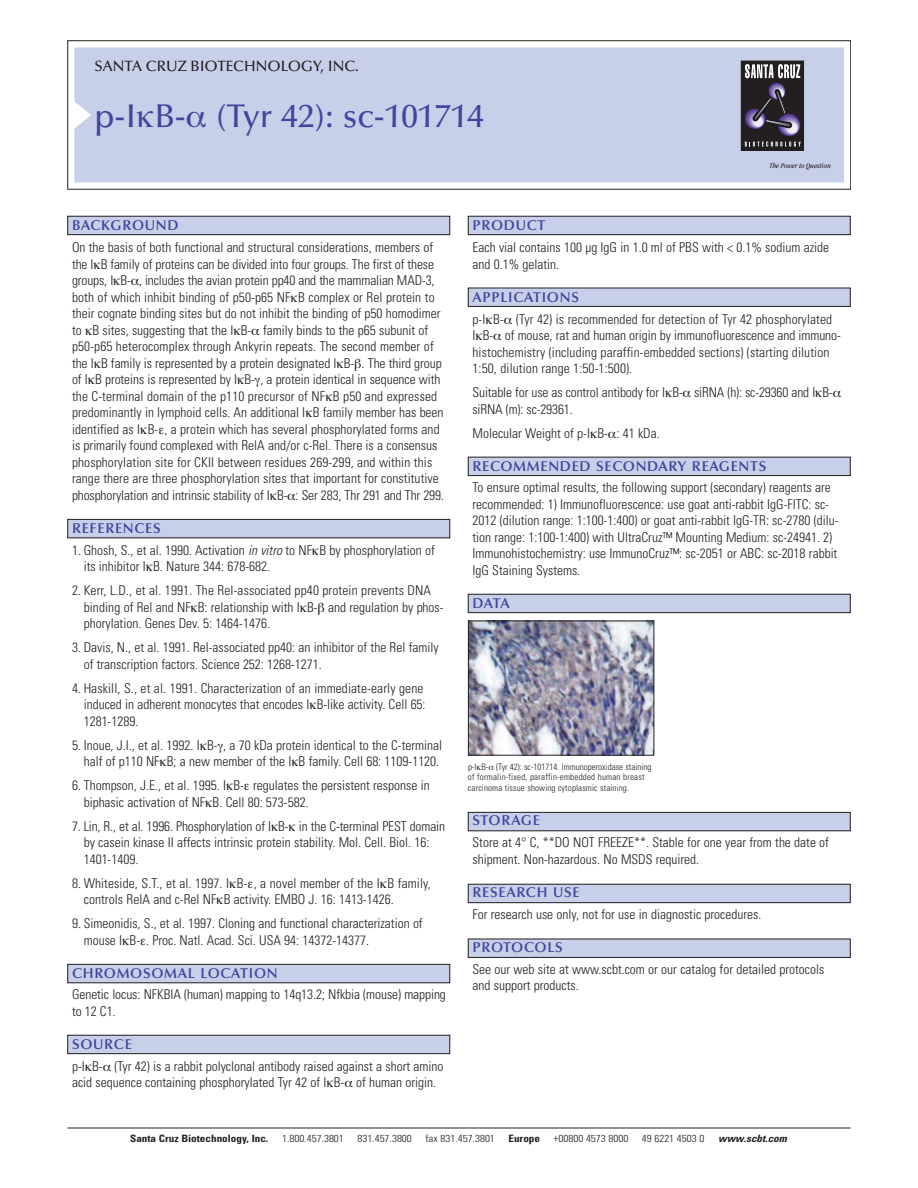
<style>
.page{position:relative;width:918px;height:1188px;background:#fff}
.page>*{position:absolute;margin:0;border:0;box-sizing:border-box;transform-origin:0 0}
.t1{font:500 33px "Optima";color:#41459c}
.t2{font:500 15px "Optima";color:#231f20}
.t3{font:600 14.25px "Optima";letter-spacing:.05em;color:#41459c}
.t4{font:300 condensed 13.5px/16.5px "Univers";color:#231f20}
.t5{font:300 condensed 10.2px "Univers";color:#231f20;scale:1.1 1}
.t6{font:700 condensed 10.2px "Univers";color:#231f20;scale:1.1 1}
.t7{font:italic 700 condensed 10.2px "Univers";color:#231f20;scale:1.1 1}
.t8{font:300 condensed 9px/10.5px "Univers";letter-spacing:.015em;color:#231f20}
.t9{font:italic condensed 7.5px "Garamond";color:#231f20}
.s1{font-style:italic}
</style>
<div class="page">
<div style="left:468px;top:216px;width:382px;height:19px;background:#c7cfe9"></div>
<div style="left:468px;top:216px;width:382px;height:19px;border:1px solid #231f20"></div>
<div style="left:468px;top:288px;width:382px;height:18px;background:#c7cfe9"></div>
<div style="left:468px;top:288px;width:382px;height:19px;border:1px solid #231f20"></div>
<div style="left:468px;top:457px;width:382px;height:19px;background:#c7cfe9"></div>
<div style="left:468px;top:457px;width:382px;height:19px;border:1px solid #231f20"></div>
<div style="left:468px;top:594px;width:382px;height:19px;background:#c7cfe9"></div>
<div style="left:468px;top:594px;width:382px;height:19px;border:1px solid #231f20"></div>
<div style="left:468px;top:812px;width:382px;height:19px;background:#c7cfe9"></div>
<div style="left:468px;top:812px;width:382px;height:19px;border:1px solid #231f20"></div>
<div style="left:468px;top:884px;width:382px;height:19px;background:#c7cfe9"></div>
<div style="left:468px;top:884px;width:382px;height:19px;border:1px solid #231f20"></div>
<div style="left:468px;top:939px;width:382px;height:18px;background:#c7cfe9"></div>
<div style="left:468px;top:939px;width:382px;height:19px;border:1px solid #231f20"></div>
<div style="left:68px;top:519px;width:382px;height:19px;background:#c7cfe9"></div>
<div style="left:68px;top:519px;width:382px;height:19px;border:1px solid #231f20"></div>
<div style="left:68px;top:964px;width:382px;height:19px;background:#c7cfe9"></div>
<div style="left:68px;top:964px;width:382px;height:19px;border:1px solid #231f20"></div>
<div style="left:68px;top:1035px;width:382px;height:19px;background:#c7cfe9"></div>
<div style="left:68px;top:1035px;width:382px;height:19px;border:1px solid #231f20"></div>
<div style="left:68px;top:216px;width:382px;height:19px;background:#c7cfe9"></div>
<div style="left:68px;top:216px;width:382px;height:19px;border:1px solid #231f20"></div>
<div style="left:74px;top:47px;width:770px;height:135px;background:#c7cfe9"></div>
<div style="left:741px;top:61px;width:62px;height:89px;background:#231f20"></div>
<div style="left:741px;top:61px;width:63px;height:90px;border:1px solid #231f20"></div>
<svg style="left:741px;top:64px;width:64px;height:83px"></svg>
<hr style="left:68px;top:1128px;width:782px;height:1px;background:#231f20">
<img style="left:470px;top:623px;width:182px;height:131px">
<div style="left:468px;top:621px;width:186px;height:135px;border:1px solid #231f20"></div>
<svg style="left:137px;top:111px;width:16px;height:16px"></svg>
<svg style="left:187px;top:112px;width:19px;height:16px"></svg>
<p class="t2" style="left:94px;top:60px;width:266px">SANTA CRUZ BIOTECHNOLOGY, INC.</p>
<h1 class="t1" style="left:94px;top:103px;width:391px">p-I B- (Tyr 42): sc-101714</h1>
<p class="t9" style="left:769px;top:163px;width:63px">The Power to Question</p>
<p class="t3" style="left:72px;top:220px;width:108px">BACKGROUND</p>
<p class="t4" style="left:72px;top:241px;width:373px">On the basis of both functional and structural considerations, members of the I B family of proteins can be divided into four groups. The first of these groups, I B- , includes the avian protein pp40 and the mammalian MAD-3, both of which inhibit binding of p50-p65 NF B complex or Rel protein to their cognate binding sites but do not inhibit the binding of p50 homodimer to B sites, suggesting that the I B- family binds to the p65 subunit of p50-p65 heterocomplex through Ankyrin repeats. The second member of the I B family is represented by a protein designated I B- . The third group of I B proteins is represented by I B- , a protein identical in sequence with the C-terminal domain of the p110 precursor of NF B p50 and expressed predominantly in lymphoid cells. An additional I B family member has been identified as I B- , a protein which has several phosphorylated forms and is primarily found complexed with RelA and/or c-Rel. There is a consensus phosphorylation site for CKII between residues 269-299, and within this range there are three phosphorylation sites that important for constitutive phosphorylation and intrinsic stability of I B- : Ser 283, Thr 291 and Thr 299.</p>
<p class="t3" style="left:72px;top:522px;width:90px">REFERENCES</p>
<p class="t4" style="left:84px;top:543px;width:353px;text-indent:-12px">1. Ghosh, S., et al. 1990. Activation <span class="s1">in vitro</span>to NF B by phosphorylation of its inhibitor I B. Nature 344: 678-682.</p>
<p class="t4" style="left:84px;top:583px;width:361px;text-indent:-12px">2. Kerr, L.D., et al. 1991. The Rel-associated pp40 protein prevents DNA binding of Rel and NF B: relationship with I B- and regulation by phos&shy;phorylation. Genes Dev. 5: 1464-1476.</p>
<p class="t4" style="left:84px;top:640px;width:356px;text-indent:-12px">3. Davis, N., et al. 1991. Rel-associated pp40: an inhibitor of the Rel family of transcription factors. Science 252: 1268-1271.</p>
<p class="t4" style="left:84px;top:681px;width:343px;text-indent:-12px">4. Haskill, S., et al. 1991. Characterization of an immediate-early gene induced in adherent monocytes that encodes I B-like activity. Cell 65:<br>1281-1289.</p>
<p class="t4" style="left:72px;top:738px;width:372px;text-align:right">5. Inoue, J.I., et al. 1992. I B- , a 70 kDa protein identical to the C-terminal half of p110 NF B; a new member of the I B family. Cell 68: 1109-1120.</p>
<p class="t4" style="left:84px;top:778px;width:347px;text-indent:-12px">6. Thompson, J.E., et al. 1995. I B- regulates the persistent response in biphasic activation of NF B. Cell 80: 573-582.</p>
<p class="t4" style="left:84px;top:819px;width:363px;text-indent:-12px">7. Lin, R., et al. 1996. Phosphorylation of I B- in the C-terminal PEST domain by casein kinase II affects intrinsic protein stability. Mol. Cell. Biol. 16:<br>1401-1409.</p>
<p class="t4" style="left:84px;top:876px;width:349px;text-indent:-12px">8. Whiteside, S.T., et al. 1997. I B- , a novel member of the I B family, controls RelA and c-Rel NF B activity. EMBO J. 16: 1413-1426.</p>
<p class="t4" style="left:84px;top:916px;width:341px;text-indent:-12px">9. Simeonidis, S., et al. 1997. Cloning and functional characterization of mouse I B- . Proc. Natl. Acad. Sci. USA 94: 14372-14377.</p>
<p class="t3" style="left:72px;top:967px;width:207px">CHROMOSOMAL LOCATION</p>
<p class="t4" style="left:72px;top:988px;width:375px">Genetic locus: NFKBIA (human) mapping to 14q13.2; Nfkbia (mouse) mapping to 12 C1.</p>
<p class="t3" style="left:72px;top:1038px;width:61px">SOURCE</p>
<p class="t4" style="left:72px;top:1059px;width:373px">p-I B- (Tyr 42) is a rabbit polyclonal antibody raised against a short amino acid sequence containing phosphorylated Tyr 42 of I B- of human origin.</p>
<p class="t3" style="left:473px;top:220px;width:74px">PRODUCT</p>
<p class="t4" style="left:473px;top:241px;width:358px">Each vial contains 100 µg IgG in 1.0 ml of PBS with &lt; 0.1% sodium azide and 0.1% gelatin.</p>
<p class="t3" style="left:473px;top:291px;width:108px">APPLICATIONS</p>
<p class="t4" style="left:473px;top:312px;width:370px">p-I B- (Tyr 42) is recommended for detection of Tyr 42 phosphorylated<br>I B- of mouse, rat and human origin by immunofluorescence and immuno&shy;histochemistry (including paraffin-embedded sections) (starting dilution 1:50, dilution range 1:50-1:500).</p>
<p class="t4" style="left:473px;top:385px;width:362px">Suitable for use as control antibody for I B- siRNA (h): sc-29360 and I B&shy;siRNA (m): sc-29361.</p>
<p class="t4" style="left:473px;top:426px;width:189px">Molecular Weight of p-I B- : 41 kDa.</p>
<p class="t3" style="left:473px;top:460px;width:295px">RECOMMENDED SECONDARY REAGENTS</p>
<p class="t4" style="left:473px;top:481px;width:368px">To ensure optimal results, the following support (secondary) reagents are recommended: 1) Immunofluorescence: use goat anti-rabbit IgG-FITC: sc-2012 (dilution range: 1:100-1:400) or goat anti-rabbit IgG-TR: sc-2780 (dilu&shy;tion range: 1:100-1:400) with UltraCruz™ Mounting Medium: sc-24941. 2)<br>Immunohistochemistry: use ImmunoCruz™: sc-2051 or ABC: sc-2018 rabbit IgG Staining Systems.</p>
<p class="t3" style="left:473px;top:597px;width:39px">DATA</p>
<p class="t8" style="left:468px;top:762px;width:185px">p-I B- (Tyr 42): sc-101714. Immunoperoxidase staining of formalin-fixed, paraffin-embedded human breast carcinoma tissue showing cytoplasmic staining.</p>
<p class="t3" style="left:473px;top:815px;width:69px">STORAGE</p>
<p class="t4" style="left:473px;top:836px;width:358px">Store at 4° C, **DO NOT FREEZE**. Stable for one year from the date of shipment. Non-hazardous. No MSDS required.</p>
<p class="t3" style="left:473px;top:886px;width:109px">RESEARCH USE</p>
<p class="t4" style="left:473px;top:907px;width:290px">For research use only, not for use in diagnostic procedures.</p>
<p class="t3" style="left:473px;top:941px;width:92px">PROTOCOLS</p>
<p class="t4" style="left:473px;top:962px;width:353px">See our web site at www.scbt.com or our catalog for detailed protocols and support products.</p>
<p class="t6" style="left:130px;top:1135px;width:127px">Santa Cruz Biotechnology, Inc.</p>
<p class="t5" style="left:282px;top:1135px;width:58px">1.800.457.3801</p>
<p class="t5" style="left:357px;top:1135px;width:51px">831.457.3800</p>
<p class="t5" style="left:425px;top:1135px;width:65px">fax 831.457.3801</p>
<p class="t6" style="left:508px;top:1135px;width:30px">Europe</p>
<p class="t5" style="left:554px;top:1135px;width:69px">+00800 4573 8000</p>
<p class="t5" style="left:642px;top:1135px;width:58px">49 6221 4503 0</p>
<p class="t7" style="left:718px;top:1135px;width:66px">www.scbt.com</p>
</div>
